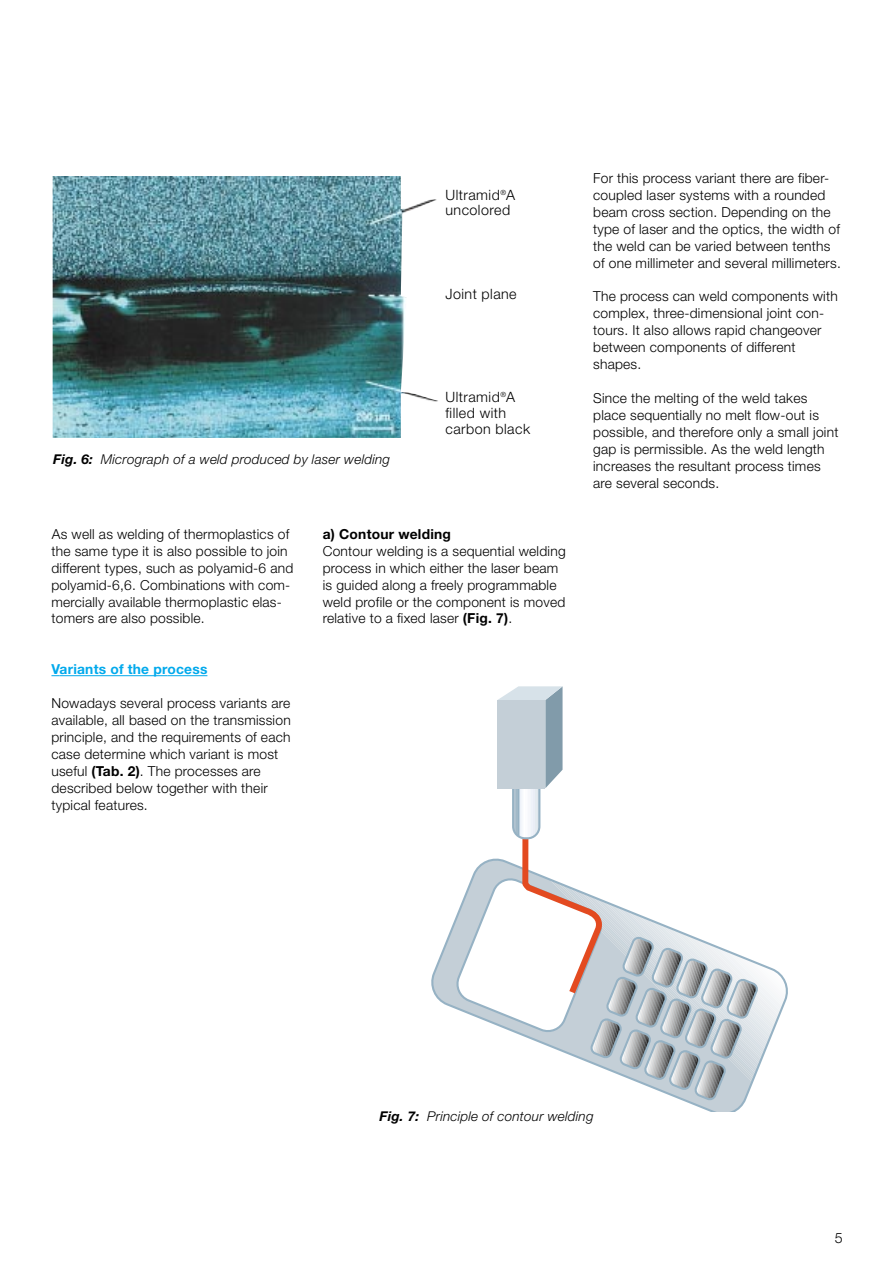
<style>
.page{position:relative;width:893px;height:1263px;background:#fff}
.page>*{position:absolute;margin:0;border:0;box-sizing:border-box;transform-origin:0 0}
.t1{font:300 14.25px/15.9px "Helvetica Neue";letter-spacing:.03em;color:#000}
.t2{font:300 13.8px/17px "Helvetica Neue";letter-spacing:.015em;color:#000}
.t3{font:700 13.8px "Helvetica Neue";letter-spacing:.015em;color:#00a9ec}
.t4{font:700 13.8px "Helvetica Neue";letter-spacing:.015em;color:#000}
.t5{font:italic 300 13.5px "Helvetica Neue";letter-spacing:.015em;color:#000}
.s1{font-weight:700}
</style>
<div class="page">
<hr style="left:60px;top:675px;width:107px;height:1px;background:#00a9ec">
<hr style="left:167px;top:675px;width:40px;height:1px;background:#00a9ec">
<svg style="left:431px;top:919px;width:315px;height:193px"></svg>
<svg style="left:455px;top:686px;width:333px;height:415px"></svg>
<img style="left:53px;top:176px;width:385px;height:262px">
<p class="t1" style="left:445px;top:188px;width:71px">Ultramid<sup>®</sup>A uncolored</p>
<p class="t1" style="left:445px;top:287px;width:73px">Joint plane</p>
<p class="t5" style="left:53px;top:454px;width:338px"><span class="s1">Fig. 6:</span> Micrograph of a weld produced by laser welding</p>
<p class="t1" style="left:445px;top:390px;width:86px">Ultramid<sup>®</sup>A filled with carbon black</p>
<p class="t2" style="left:51px;top:527px;width:243px">As well as welding of thermoplastics of the same type it is also possible to join different types, such as polyamid-6 and polyamid-6,6. Combinations with com&shy;mercially available thermoplastic elas&shy;tomers are also possible.</p>
<p class="t3" style="left:51px;top:664px;width:157px">Variants of the process</p>
<p class="t2" style="left:51px;top:696px;width:241px">Nowadays several process variants are available, all based on the transmission principle, and the requirements of each case determine which variant is most useful <span class="s1">(Tab. 2)</span>. The processes are described below together with their typical features.</p>
<p class="t4" style="left:323px;top:529px;width:130px">a) Contour welding</p>
<p class="t2" style="left:323px;top:544px;width:244px">Contour welding is a sequential welding process in which either the laser beam is guided along a freely programmable weld profile or the component is moved relative to a fixed laser <span class="s1">(Fig. 7)</span>.</p>
<p class="t2" style="left:593px;top:171px;width:249px">For this process variant there are fiber&shy;coupled laser systems with a rounded beam cross section. Depending on the type of laser and the optics, the width of the weld can be varied between tenths of one millimeter and several millimeters.</p>
<p class="t2" style="left:593px;top:289px;width:246px">The process can weld components with complex, three-dimensional joint con&shy;tours. It also allows rapid changeover between components of different shapes.</p>
<p class="t2" style="left:593px;top:391px;width:247px">Since the melting of the weld takes place sequentially no melt flow-out is possible, and therefore only a small joint gap is permissible. As the weld length increases the resultant process times are several seconds.</p>
<p class="t5" style="left:379px;top:1112px;width:215px"><span class="s1">Fig. 7:</span> Principle of contour welding</p>
<p class="t1" style="left:834px;top:1232px;width:9px">5</p>
</div>
